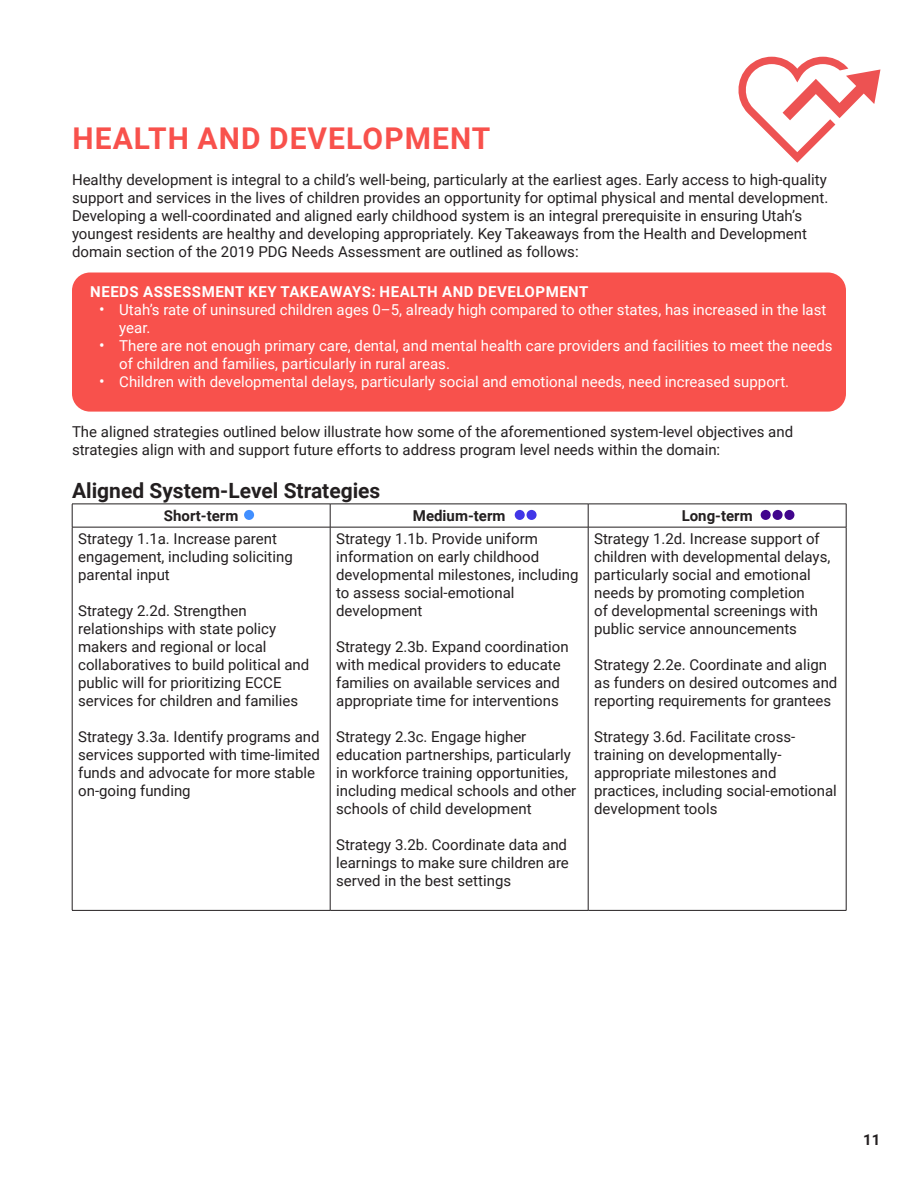
<style>
.page{position:relative;width:918px;height:1188px;background:#fff}
.page>*{position:absolute;margin:0;border:0;box-sizing:border-box;transform-origin:0 0}
.t1{font:700 30px "Roboto";letter-spacing:.035em;color:#f8514c}
.t2{font:700 21px "Roboto";color:#231f20}
.t3{font:15px/18px "Roboto";color:#231f20}
.t4{font:15px/18px "Roboto";color:#fff}
.t5{font:700 15px "Roboto";letter-spacing:.035em;color:#fff}
.t6{font:700 15px "Roboto";color:#231f20}
.s1{font-size:16.5px}
</style>
<div class="page">
<hr style="left:72px;top:527px;width:1px;height:383px;background:#231f20">
<hr style="left:330px;top:527px;width:1px;height:383px;background:#231f20">
<hr style="left:588px;top:527px;width:1px;height:383px;background:#231f20">
<hr style="left:846px;top:527px;width:1px;height:383px;background:#231f20">
<hr style="left:72px;top:910px;width:258px;height:1px;background:#231f20">
<hr style="left:330px;top:910px;width:258px;height:1px;background:#231f20">
<hr style="left:588px;top:910px;width:258px;height:1px;background:#231f20">
<hr style="left:72px;top:504px;width:258px;height:1px;background:#231f20">
<svg style="left:72px;top:504px;width:1px;height:23px"></svg>
<hr style="left:330px;top:504px;width:258px;height:1px;background:#231f20">
<svg style="left:330px;top:504px;width:1px;height:23px"></svg>
<hr style="left:588px;top:504px;width:258px;height:1px;background:#231f20">
<svg style="left:588px;top:504px;width:1px;height:23px"></svg>
<svg style="left:846px;top:504px;width:1px;height:23px"></svg>
<hr style="left:72px;top:527px;width:258px;height:1px;background:#231f20">
<hr style="left:330px;top:527px;width:258px;height:1px;background:#231f20">
<hr style="left:588px;top:527px;width:258px;height:1px;background:#231f20">
<div style="left:72px;top:273px;width:774px;height:139px;background:#f8514c;border-radius:18px"></div>
<div style="left:244px;top:510px;width:10px;height:10px;background:#418fff;border-radius:50%"></div>
<div style="left:515px;top:510px;width:10px;height:10px;background:#4136e7;border-radius:50%"></div>
<div style="left:527px;top:510px;width:10px;height:10px;background:#4136e7;border-radius:50%"></div>
<div style="left:761px;top:510px;width:10px;height:10px;background:#41058d;border-radius:50%"></div>
<div style="left:773px;top:510px;width:10px;height:10px;background:#41058d;border-radius:50%"></div>
<div style="left:784px;top:510px;width:10px;height:10px;background:#41058d;border-radius:50%"></div>
<svg style="left:738px;top:57px;width:142px;height:106px"></svg>
<p class="t1" style="left:73px;top:117px;width:419px">HEALTH AND DEVELOPMENT</p>
<p class="t3" style="left:72px;top:170px;width:758px">Healthy development is integral to a child’s well-being, particularly at the earliest ages. Early access to high-quality support and services in the lives of children provides an opportunity for optimal physical and mental development.<br>Developing a well-coordinated and aligned early childhood system is an integral prerequisite in ensuring Utah’s youngest residents are healthy and developing appropriately. Key Takeaways from the Health and Development domain section of the 2019 PDG Needs Assessment are outlined as follows:</p>
<p class="t5" style="left:90px;top:281px;width:500px">NEEDS ASSESSMENT KEY TAKEAWAYS: HEALTH AND DEVELOPMENT</p>
<p class="t4" style="left:119px;top:300px;width:709px;text-indent:-20px"><span class="s1">•</span> Utah’s rate of uninsured children ages 0–5, already high compared to other states, has increased in the last year.</p>
<p class="t4" style="left:119px;top:336px;width:715px;text-indent:-20px"><span class="s1">•</span> There are not enough primary care, dental, and mental health care providers and facilities to meet the needs of children and families, particularly in rural areas.</p>
<p class="t4" style="left:99px;top:372px;width:692px"><span class="s1">•</span> Children with developmental delays, particularly social and emotional needs, need increased support.</p>
<p class="t3" style="left:72px;top:422px;width:723px">The aligned strategies outlined below illustrate how some of the aforementioned system-level objectives and strategies align with and support future efforts to address program level needs within the domain:</p>
<p class="t2" style="left:72px;top:476px;width:310px">Aligned System-Level Strategies</p>
<p class="t6" style="left:164px;top:505px;width:76px">Short-term</p>
<p class="t6" style="left:413px;top:505px;width:94px">Medium-term</p>
<p class="t6" style="left:682px;top:505px;width:73px">Long-term</p>
<p class="t3" style="left:78px;top:529px;width:216px">Strategy 1.1a. Increase parent engagement, including soliciting parental input</p>
<p class="t3" style="left:78px;top:601px;width:233px">Strategy 2.2d. Strengthen relationships with state policy makers and regional or local collaboratives to build political and public will for prioritizing ECCE services for children and families</p>
<p class="t3" style="left:78px;top:727px;width:243px">Strategy 3.3a. Identify programs and services supported with time-limited funds and advocate for more stable on-going funding</p>
<p class="t3" style="left:336px;top:529px;width:244px">Strategy 1.1b. Provide uniform information on early childhood developmental milestones, including to assess social-emotional development</p>
<p class="t3" style="left:336px;top:637px;width:234px">Strategy 2.3b. Expand coordination with medical providers to educate families on available services and appropriate time for interventions</p>
<p class="t3" style="left:336px;top:727px;width:242px">Strategy 2.3c. Engage higher education partnerships, particularly in workforce training opportunities, including medical schools and other schools of child development</p>
<p class="t3" style="left:336px;top:836px;width:234px;text-align:justify">Strategy 3.2b. Coordinate data and learnings to make sure children are served in the best settings</p>
<p class="t3" style="left:594px;top:529px;width:238px">Strategy 1.2d. Increase support of children with developmental delays, particularly social and emotional needs by promoting completion<br>of developmental screenings with public service announcements</p>
<p class="t3" style="left:594px;top:655px;width:245px">Strategy 2.2e. Coordinate and align as funders on desired outcomes and reporting requirements for grantees</p>
<p class="t3" style="left:594px;top:727px;width:244px">Strategy 3.6d. Facilitate cross&shy;training on developmentally&shy;appropriate milestones and practices, including social-emotional development tools</p>
<p class="t6" style="left:863px;top:1129px;width:19px">11</p>
</div>
